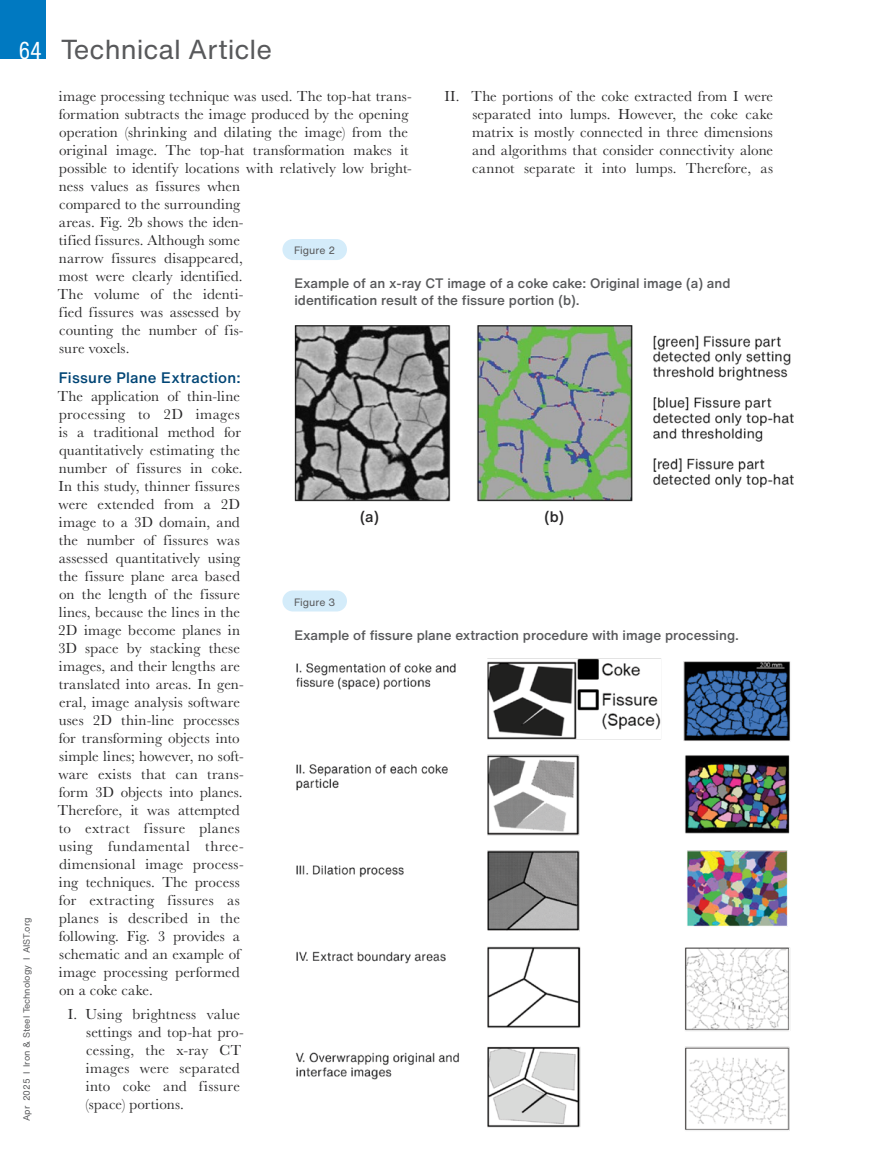
<style>
.page{position:relative;width:878px;height:1175px;background:#fff}
.page>*{position:absolute;margin:0;border:0;box-sizing:border-box;transform-origin:0 0}
.t1{font:27px "Helvetica Now Text";color:#58595b}
.t2{font:15px/18px "Baskerville URW";letter-spacing:.01em;color:#292829}
.t3{font:500 15px "Helvetica Now Text";letter-spacing:.015em;color:#004575}
.t4{font:500 15px "Helvetica Now Text";color:#292829}
.t5{font:500 13.5px/16.2px "Helvetica Now Text";color:#58595b}
.t6{font:10.5px "Helvetica Now Text";color:#58595b}
.t7{font:9px "Helvetica Now Text";color:#58595b}
.s1{font-family:"Helvetica Now Text Cn";font-size:24px;color:#fff}
</style>
<div class="page">
<div style="left:0;top:0;width:45px;height:58px;background:#0079c1"></div>
<img style="left:294px;top:325px;width:500px;height:177px">
<div style="left:282px;top:239px;width:65px;height:21px;background:#d4ecfa;border-radius:10px"></div>
<img style="left:295px;top:658px;width:496px;height:473px">
<div style="left:282px;top:590px;width:65px;height:21px;background:#d4ecfa;border-radius:10px"></div>
<h1 class="t1" style="left:19px;top:29px;width:255px"><span class="s1">64</span> Technical Article</h1>
<p class="t2" style="left:58px;top:86px;width:355px">image processing technique was used. The top-hat trans&shy;formation subtracts the image produced by the opening operation (shrinking and dilating the image) from the original image. The top-hat transformation makes it possible to identify locations with relatively low bright&shy;ness values as fissures when<br>compared to the surrounding<br>areas. Fig. 2b shows the iden-<br>tified fissures. Although some<br>narrow fissures disappeared,<br>most were clearly identified.<br>The volume of the identi-<br>fied fissures was assessed by<br>counting the number of fis-<br>sure voxels.</p>
<p class="t3" style="left:59px;top:366px;width:183px">Fissure Plane Extraction:</p>
<p class="t2" style="left:58px;top:386px;width:187px">The application of thin-line processing to 2D images is a traditional method for quantitatively estimating the number of fissures in coke.<br>In this study, thinner fissures were extended from a 2D image to a 3D domain, and the number of fissures was assessed quantitatively using the fissure plane area based on the length of the fissure lines, because the lines in the<br>2D image become planes in<br>3D space by stacking these images, and their lengths are translated into areas. In gen&shy;eral, image analysis software uses 2D thin-line processes for transforming objects into simple lines; however, no soft&shy;ware exists that can trans&shy;form 3D objects into planes.<br>Therefore, it was attempted to extract fissure planes using fundamental three&shy;dimensional image process&shy;ing techniques. The process for extracting fissures as planes is described in the following. Fig. 3 provides a schematic and an example of image processing performed on a coke cake.</p>
<p class="t2" style="left:86px;top:1004px;width:159px;text-indent:-18px">I. Using brightness value settings and top-hat pro&shy;cessing, the x-ray CT images were separated into coke and fissure (space) portions.</p>
<p class="t2" style="left:472px;top:86px;width:303px;text-align:justify;text-indent:-28px">II. The portions of the coke extracted from I were separated into lumps. However, the coke cake matrix is mostly connected in three dimensions and algorithms that consider connectivity alone cannot separate it into lumps. Therefore, as</p>
<p class="t6" style="left:294px;top:242px;width:43px">Figure 2</p>
<p class="t5" style="left:294px;top:275px;width:437px">Example of an x-ray CT image of a coke cake: Original image (a) and identification result of the fissure portion (b).</p>
<p class="t4" style="left:360px;top:505px;width:20px">(a)</p>
<p class="t4" style="left:544px;top:505px;width:21px">(b)</p>
<p class="t6" style="left:294px;top:594px;width:43px">Figure 3</p>
<p class="t5" style="left:294px;top:626px;width:446px">Example of fissure plane extraction procedure with image processing.</p>
<p class="t7" style="left:20px;top:1120px;width:205px;rotate:-90deg">Apr 2025 I Iron &amp; Steel Technology I AIST.org</p>
</div>
